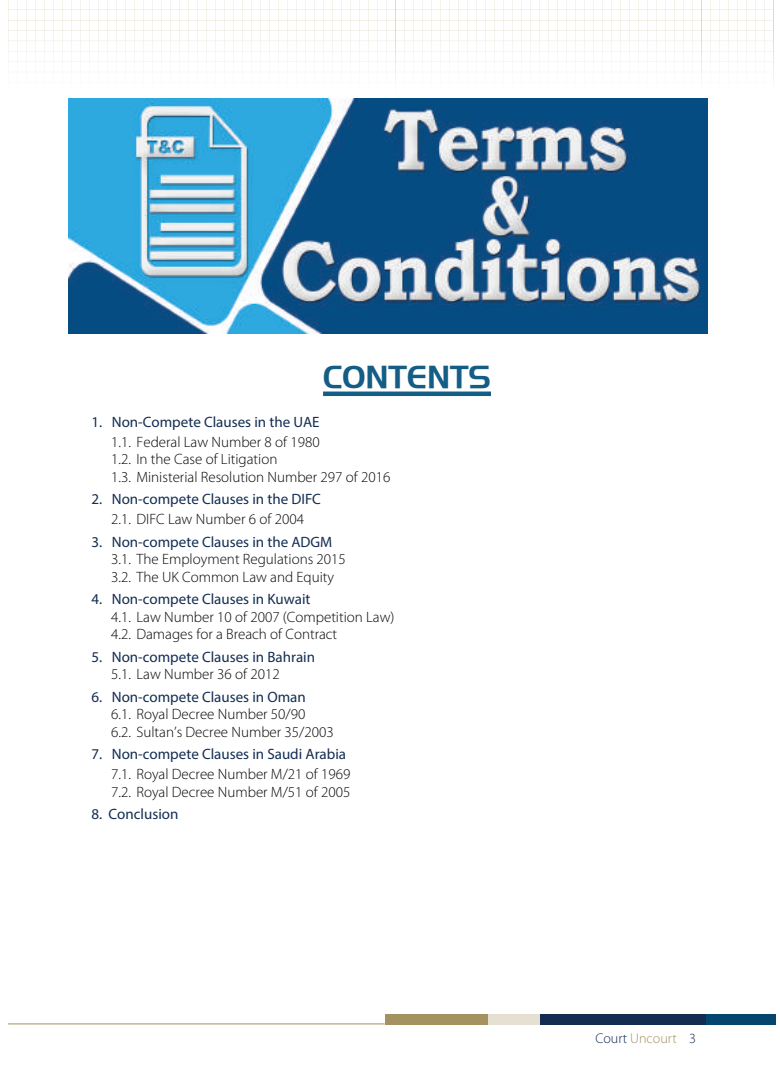
<style>
.page{position:relative;width:780px;height:1088px;background:#fff}
.page>*{position:absolute;margin:0;border:0;box-sizing:border-box;transform-origin:0 0}
.t1{font:36.12px "Toyota MR2";color:#145d85;scale:.82 1}
.t2{font:300 15px/17.5px "Myriad Pro";color:#050504}
.t3{font:15px "Myriad Pro";color:#132d52}
.t4{font:300 14.12px "Myriad Pro";color:#a39361}
.s1{color:#132c52}
.s2{color:#132d52}
</style>
<div class="page">
<svg style="left:8px;top:0;width:1px;height:62px"></svg>
<svg style="left:17px;top:0;width:1px;height:62px"></svg>
<svg style="left:26px;top:0;width:1px;height:62px"></svg>
<svg style="left:35px;top:0;width:1px;height:62px"></svg>
<svg style="left:44px;top:0;width:1px;height:62px"></svg>
<svg style="left:53px;top:0;width:720px;height:82px"></svg>
<svg style="left:773px;top:0;width:1px;height:82px"></svg>
<div style="left:539px;top:1014px;width:166px;height:10px;background:#132c52"></div>
<div style="left:384px;top:1014px;width:106px;height:10px;background:#a49261"></div>
<div style="left:488px;top:1014px;width:51px;height:10px;background:#e6e0d3"></div>
<div style="left:705px;top:1014px;width:70px;height:10px;background:#03476f"></div>
<hr style="left:8px;top:1023px;width:376px;height:1px;background:#a49261">
<div style="left:323px;top:391px;width:168px;height:5px;background:#145d85"></div>
<img style="left:68px;top:99px;width:639px;height:234px">
<h1 class="t1" style="left:323px;top:355px;width:206px">CONTENTS</h1>
<p class="t3" style="left:91px;top:412px;width:230px">1. Non-Compete Clauses in the UAE</p>
<p class="t2" style="left:111px;top:433px;width:281px">1.1. Federal Law Number 8 of 1980<br>1.2. In the Case of Litigation<br>1.3. Ministerial Resolution Number 297 of 2016</p>
<p class="t3" style="left:91px;top:490px;width:231px">2. Non-compete Clauses in the DIFC</p>
<p class="t2" style="left:111px;top:511px;width:194px">2.1. DIFC Law Number 6 of 2004</p>
<p class="t3" style="left:91px;top:532px;width:242px">3. Non-compete Clauses in the ADGM</p>
<p class="t2" style="left:111px;top:551px;width:236px">3.1. The Employment Regulations 2015<br>3.2. The UK Common Law and Equity</p>
<p class="t3" style="left:91px;top:590px;width:221px">4. Non-compete Clauses in Kuwait</p>
<p class="t2" style="left:111px;top:608px;width:285px">4.1. Law Number 10 of 2007 (Competition Law)<br>4.2. Damages for a Breach of Contract</p>
<p class="t3" style="left:91px;top:647px;width:225px">5. Non-compete Clauses in Bahrain</p>
<p class="t2" style="left:111px;top:666px;width:170px">5.1. Law Number 36 of 2012</p>
<p class="t3" style="left:91px;top:687px;width:216px">6. Non-compete Clauses in Oman</p>
<p class="t2" style="left:111px;top:706px;width:224px">6.1. Royal Decree Number 50/90<br>6.2. Sultan’s Decree Number 35/2003</p>
<p class="t3" style="left:91px;top:745px;width:256px">7. Non-compete Clauses in Saudi Arabia</p>
<p class="t2" style="left:111px;top:766px;width:241px">7.1. Royal Decree Number M/21 of 1969<br>7.2. Royal Decree Number M/51 of 2005</p>
<p class="t3" style="left:91px;top:805px;width:88px">8. Conclusion</p>
<p class="t4" style="left:595px;top:1030px;width:102px"><span class="s1">Court</span> Uncourt <span class="s2">3</span></p>
</div>
